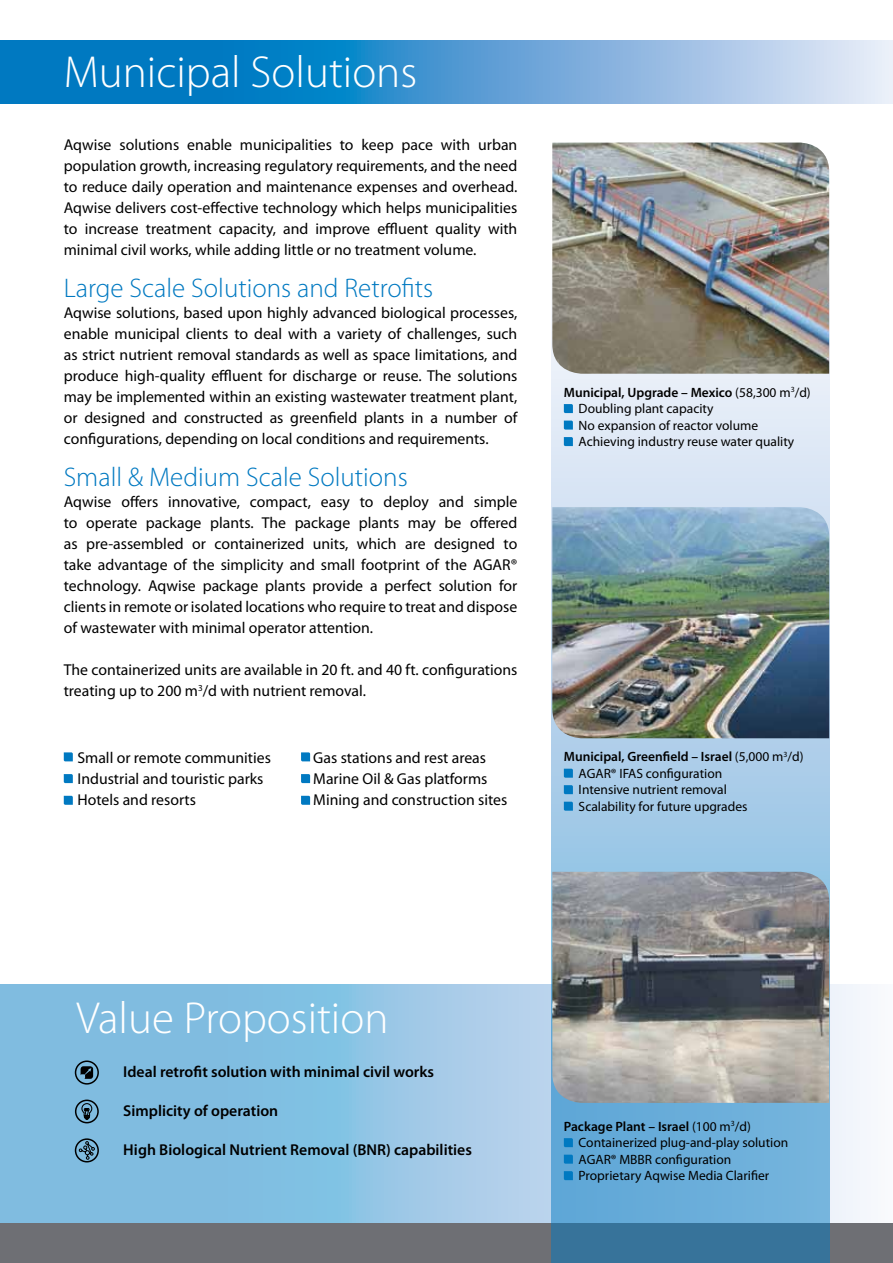
<style>
.page{position:relative;width:893px;height:1263px;background:#fff}
.page>*{position:absolute;margin:0;border:0;box-sizing:border-box;transform-origin:0 0}
.t1{font:300 45px "Myriad Pro";color:#fff}
.t2{font:300 27px "Myriad Pro";color:#0079c1}
.t3{font:15.75px/21px "Myriad Pro";color:#000;text-align:justify}
.t4{font:600 15.75px "Myriad Pro";color:#000}
.t5{font:13.5px/16.5px "Myriad Pro";color:#000}
.s1{font-weight:600}
</style>
<div class="page">
<svg style="left:0;top:985px;width:867px;height:238px;background:#94c5e5"></svg>
<div style="left:0;top:1223px;width:893px;height:40px;background:#6e6f74"></div>
<svg style="left:0;top:40px;width:893px;height:63px;background:#539fd4"></svg>
<svg style="left:551px;top:312px;width:278px;height:951px;background:#9bc3e0"></svg>
<img style="left:552px;top:507px;width:277px;height:231px">
<img style="left:552px;top:143px;width:277px;height:231px">
<img style="left:552px;top:872px;width:277px;height:231px">
<svg style="left:564px;top:404px;width:9px;height:9px"></svg>
<svg style="left:564px;top:421px;width:9px;height:9px"></svg>
<svg style="left:564px;top:437px;width:9px;height:9px"></svg>
<svg style="left:564px;top:769px;width:9px;height:9px"></svg>
<svg style="left:564px;top:785px;width:9px;height:9px"></svg>
<svg style="left:564px;top:802px;width:9px;height:9px"></svg>
<svg style="left:564px;top:1138px;width:9px;height:9px"></svg>
<svg style="left:564px;top:1155px;width:9px;height:9px"></svg>
<svg style="left:564px;top:1171px;width:9px;height:9px"></svg>
<div style="left:75px;top:1060px;width:24px;height:24px;border:2px solid #000;border-radius:50%"></div>
<svg style="left:81px;top:1066px;width:12px;height:13px"></svg>
<svg style="left:81px;top:1102px;width:12px;height:18px"></svg>
<div style="left:75px;top:1099px;width:24px;height:24px;border:2px solid #000;border-radius:50%"></div>
<svg style="left:78px;top:1141px;width:17px;height:19px"></svg>
<div style="left:75px;top:1138px;width:24px;height:24px;border:2px solid #000;border-radius:50%"></div>
<svg style="left:64px;top:752px;width:9px;height:9px"></svg>
<svg style="left:301px;top:752px;width:9px;height:9px"></svg>
<svg style="left:64px;top:774px;width:9px;height:9px"></svg>
<svg style="left:301px;top:774px;width:9px;height:9px"></svg>
<svg style="left:64px;top:796px;width:9px;height:9px"></svg>
<svg style="left:301px;top:796px;width:9px;height:9px"></svg>
<h1 class="t1" style="left:64px;top:47px;width:355px">Municipal Solutions</h1>
<p class="t3" style="left:64px;top:134px;width:455px">Aqwise solutions enable municipalities to keep pace with urban population growth, increasing regulatory requirements, and the need to reduce daily operation and maintenance expenses and overhead.<br>Aqwise delivers cost-effective technology which helps municipalities to increase treatment capacity, and improve effluent quality with minimal civil works, while adding little or no treatment volume.</p>
<h2 class="t2" style="left:64px;top:273px;width:371px">Large Scale Solutions and Retrofits</h2>
<p class="t3" style="left:64px;top:302px;width:455px">Aqwise solutions, based upon highly advanced biological processes, enable municipal clients to deal with a variety of challenges, such as strict nutrient removal standards as well as space limitations, and produce high-quality effluent for discharge or reuse. The solutions may be implemented within an existing wastewater treatment plant, or designed and constructed as greenfield plants in a number of configurations, depending on local conditions and requirements.</p>
<h2 class="t2" style="left:64px;top:462px;width:345px">Small &amp; Medium Scale Solutions</h2>
<p class="t3" style="left:64px;top:491px;width:455px">Aqwise offers innovative, compact, easy to deploy and simple to operate package plants. The package plants may be offered as pre-assembled or containerized units, which are designed to take advantage of the simplicity and small footprint of the AGAR® technology. Aqwise package plants provide a perfect solution for clients in remote or isolated locations who require to treat and dispose of wastewater with minimal operator attention.</p>
<p class="t3" style="left:64px;top:659px;width:455px">The containerized units are available in 20 ft. and 40 ft. configurations treating up to 200 m<sup>3</sup>/d with nutrient removal.</p>
<p class="t3" style="left:77px;top:748px;width:195px;text-align:left">Small or remote communities<br>Industrial and touristic parks<br>Hotels and resorts</p>
<p class="t3" style="left:313px;top:748px;width:196px;text-align:left">Gas stations and rest areas<br>Marine Oil &amp; Gas platforms<br>Mining and construction sites</p>
<p class="t5" style="left:579px;top:384px;width:234px;text-indent:-15px"><span class="s1">Municipal, Upgrade – Mexico</span> (58,300 m<sup>3</sup>/d)<br>Doubling plant capacity<br>No expansion of reactor volume Achieving industry reuse water quality</p>
<p class="t5" style="left:579px;top:749px;width:226px;text-indent:-15px"><span class="s1">Municipal, Greenfield – Israel</span> (5,000 m<sup>3</sup>/d)<br>AGAR® IFAS configuration<br>Intensive nutrient removal<br>Scalability for future upgrades</p>
<h1 class="t1" style="left:77px;top:993px;width:313px">Value Proposition</h1>
<p class="t4" style="left:123px;top:1063px;width:312px">Ideal retrofit solution with minimal civil works</p>
<p class="t4" style="left:123px;top:1102px;width:156px">Simplicity of operation</p>
<p class="t4" style="left:123px;top:1141px;width:350px">High Biological Nutrient Removal (BNR) capabilities</p>
<p class="t5" style="left:579px;top:1118px;width:211px;text-indent:-15px"><span class="s1">Package Plant – Israel</span> (100 m<sup>3</sup>/d)<br>Containerized plug-and-play solution AGAR® MBBR configuration Proprietary Aqwise Media Clarifier</p>
</div>
